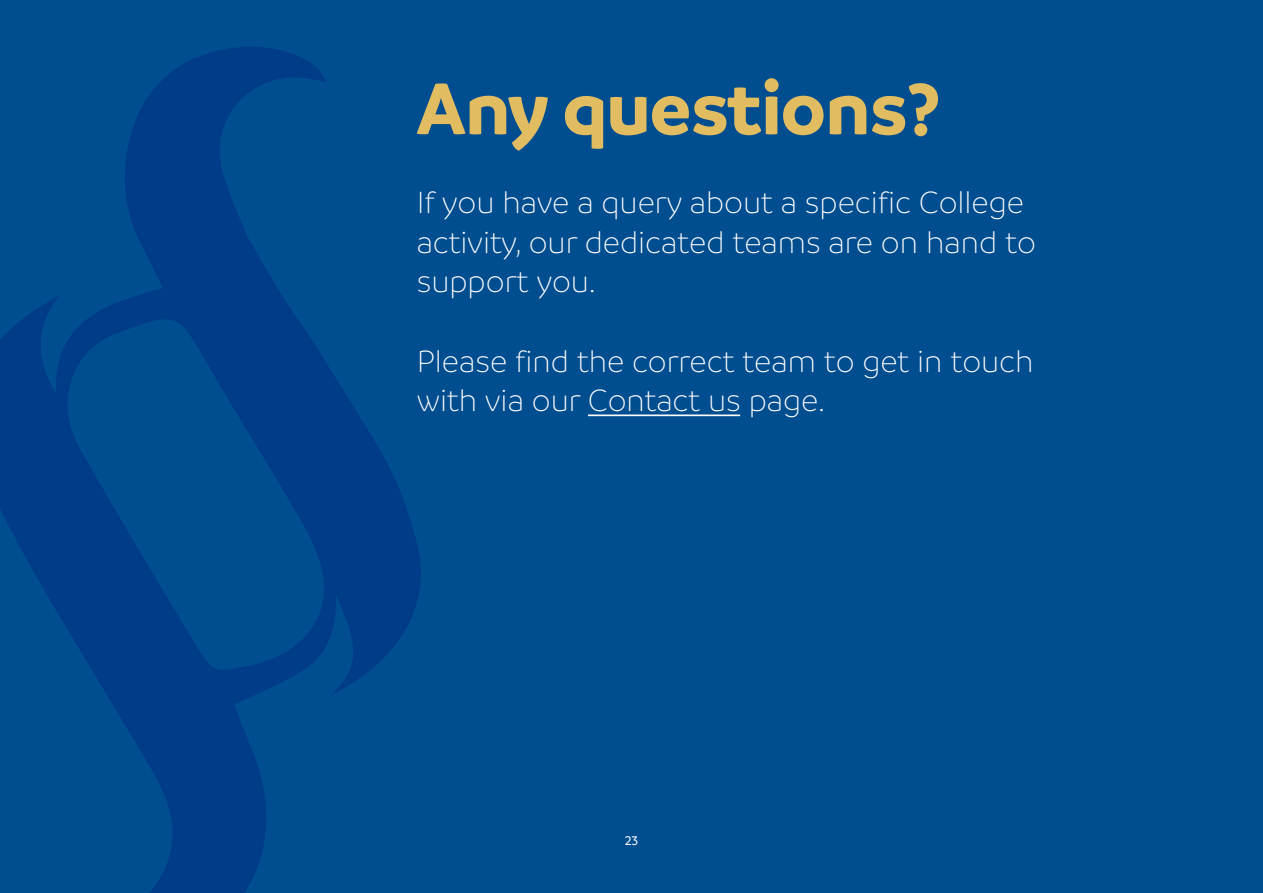
<style>
.page{position:relative;width:1263px;height:893px;background:#004d8f}
.page>*{position:absolute;margin:0;border:0;box-sizing:border-box;transform-origin:0 0}
.t1{font:700 78px "Branding";letter-spacing:-.005em;color:#e1bc60}
.t2{font:300 33px/39.6px "Branding";color:#fff}
.t3{font:500 13.5px "Branding";color:#fff}
</style>
<div class="page">
<svg style="left:0;top:47px;width:421px;height:846px"></svg>
<hr style="left:588px;top:414px;width:152px;height:2px;background:#fff">
<h1 class="t1" style="left:417px;top:64px;width:525px">Any questions?</h1>
<p class="t2" style="left:417px;top:183px;width:621px">If you have a query about a specific College activity, our dedicated teams are on hand to support you.</p>
<p class="t2" style="left:417px;top:342px;width:618px">Please find the correct team to get in touch with via our Contact us page.</p>
<p class="t3" style="left:625px;top:833px;width:15px">23</p>
</div>
